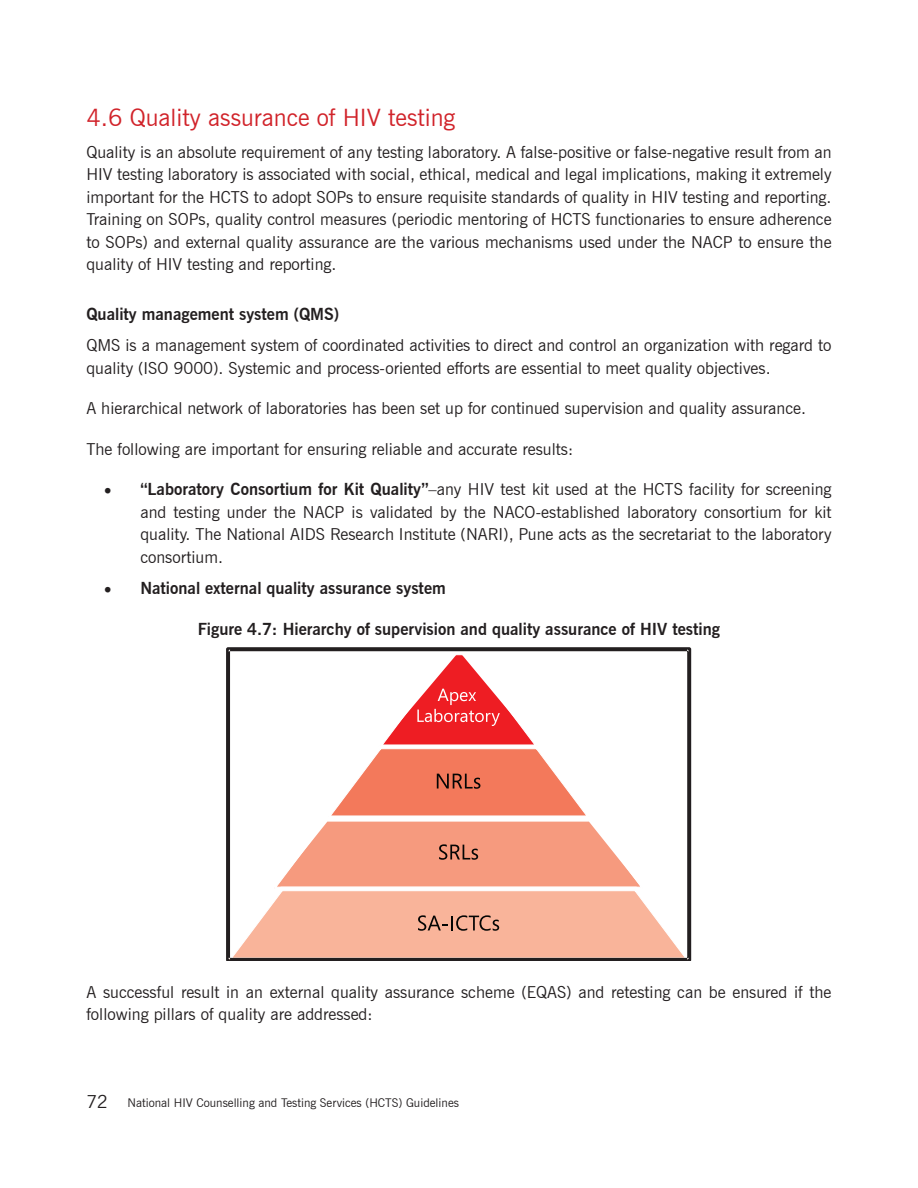
<style>
.page{position:relative;width:918px;height:1188px;background:#fff}
.page>*{position:absolute;margin:0;border:0;box-sizing:border-box;transform-origin:0 0}
.t1{font:24px "News Gothic BT";color:#d1232a}
.t2{font:16.5px/22.5px "News Gothic BT";color:#231f20;text-align:justify}
.t3{font:700 16.5px "News Gothic BT";color:#231f20}
.t4{font:12px "News Gothic BT";color:#231f20}
.s1{font-weight:700}
.s2{font-size:18px}
</style>
<div class="page">
<svg style="left:226px;top:647px;width:465px;height:313px"></svg>
<h1 class="t1" style="left:86px;top:103px;width:370px">4.6 Quality assurance of HIV testing</h1>
<p class="t2" style="left:86px;top:141px;width:747px">Quality is an absolute requirement of any testing laboratory. A false-positive or false-negative result from an HIV testing laboratory is associated with social, ethical, medical and legal implications, making it extremely important for the HCTS to adopt SOPs to ensure requisite standards of quality in HIV testing and reporting.<br>Training on SOPs, quality control measures (periodic mentoring of HCTS functionaries to ensure adherence to SOPs) and external quality assurance are the various mechanisms used under the NACP to ensure the quality of HIV testing and reporting.</p>
<p class="t3" style="left:86px;top:304px;width:254px">Quality management system (QMS)</p>
<p class="t2" style="left:86px;top:334px;width:747px">QMS is a management system of coordinated activities to direct and control an organization with regard to quality (ISO 9000). Systemic and process-oriented efforts are essential to meet quality objectives.</p>
<p class="t2" style="left:86px;top:397px;width:721px">A hierarchical network of laboratories has been set up for continued supervision and quality assurance.</p>
<p class="t2" style="left:86px;top:438px;width:488px">The following are important for ensuring reliable and accurate results:</p>
<p class="t2" style="left:140px;top:478px;width:693px;text-indent:-36px">• <span class="s1">“Laboratory Consortium for Kit Quality”</span>–any HIV test kit used at the HCTS facility for screening and testing under the NACP is validated by the NACO-established laboratory consortium for kit quality. The National AIDS Research Institute (NARI), Pune acts as the secretariat to the laboratory consortium.</p>
<p class="t3" style="left:104px;top:578px;width:343px">• National external quality assurance system</p>
<p class="t3" style="left:198px;top:619px;width:524px">Figure 4.7: Hierarchy of supervision and quality assurance of HIV testing</p>
<p class="t2" style="left:86px;top:981px;width:747px">A successful result in an external quality assurance scheme (EQAS) and retesting can be ensured if the following pillars of quality are addressed:</p>
<p class="t4" style="left:86px;top:1096px;width:374px"><span class="s2">72</span> National Hiv Counselling and Testing Services (Hcts) Guidelines</p>
</div>
